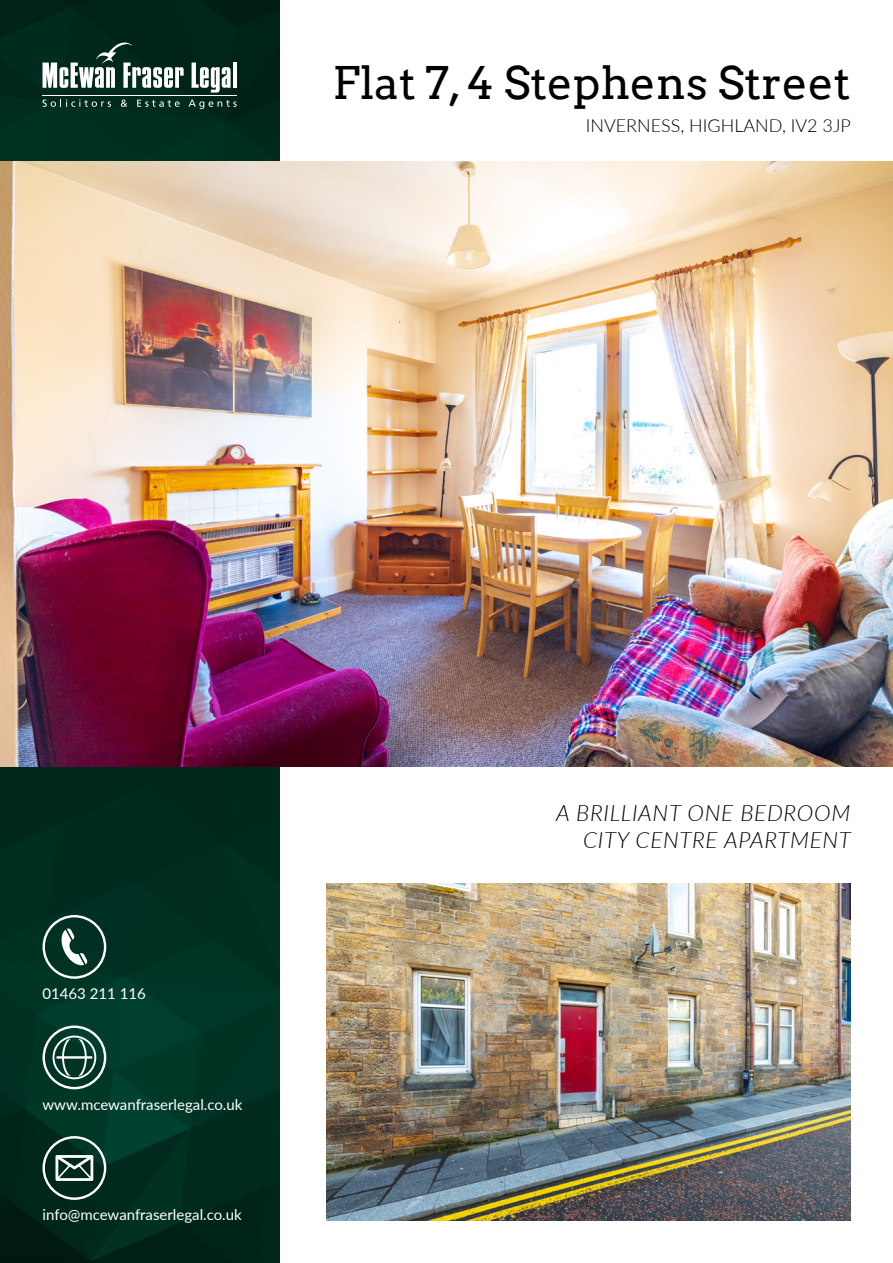
<style>
.page{position:relative;width:893px;height:1263px;background:#fff}
.page>*{position:absolute;margin:0;border:0;box-sizing:border-box;transform-origin:0 0}
.t1{font:45px "Arvo";color:#000}
.t2{font:italic 300 22.5px/27px "Lato";letter-spacing:.03em;color:#000;text-align:right}
.t3{font:300 18px "Lato";color:#000}
.t4{font:15px "Lato";color:#fff}
</style>
<div class="page">
<img style="left:0;top:0;width:279px;height:1263px">
<img style="left:0;top:162px;width:893px;height:605px">
<svg style="left:43px;top:43px;width:141px;height:45px"></svg>
<svg style="left:192px;top:63px;width:39px;height:30px"></svg>
<hr style="left:233px;top:63px;width:4px;height:25px;background:#fff">
<hr style="left:43px;top:95px;width:194px;height:1px;background:#fff">
<svg style="left:43px;top:99px;width:68px;height:8px"></svg>
<svg style="left:121px;top:100px;width:6px;height:7px"></svg>
<svg style="left:137px;top:100px;width:43px;height:7px"></svg>
<svg style="left:189px;top:100px;width:48px;height:9px"></svg>
<img style="left:326px;top:883px;width:524px;height:337px">
<svg style="left:43px;top:915px;width:63px;height:64px;background:#335a4f"></svg>
<svg style="left:43px;top:1025px;width:63px;height:64px;background:#3a6559"></svg>
<svg style="left:43px;top:1136px;width:63px;height:64px;background:#3a5b52"></svg>
<h1 class="t1" style="left:332px;top:55px;width:520px">Flat 7, 4 Stephens Street</h1>
<p class="t3" style="left:586px;top:113px;width:267px">INVERNESS, HIGHLAND, IV2 3JP</p>
<p class="t4" style="left:43px;top:983px;width:105px">01463 211 116</p>
<p class="t4" style="left:43px;top:1094px;width:201px">www.mcewanfraserlegal.co.uk</p>
<p class="t4" style="left:43px;top:1204px;width:201px">info@mcewanfraserlegal.co.uk</p>
<h2 class="t2" style="left:556px;top:798px;width:296px">A BRILLIANT ONE BEDROOM<br>CITY CENTRE APARTMENT</h2>
</div>
